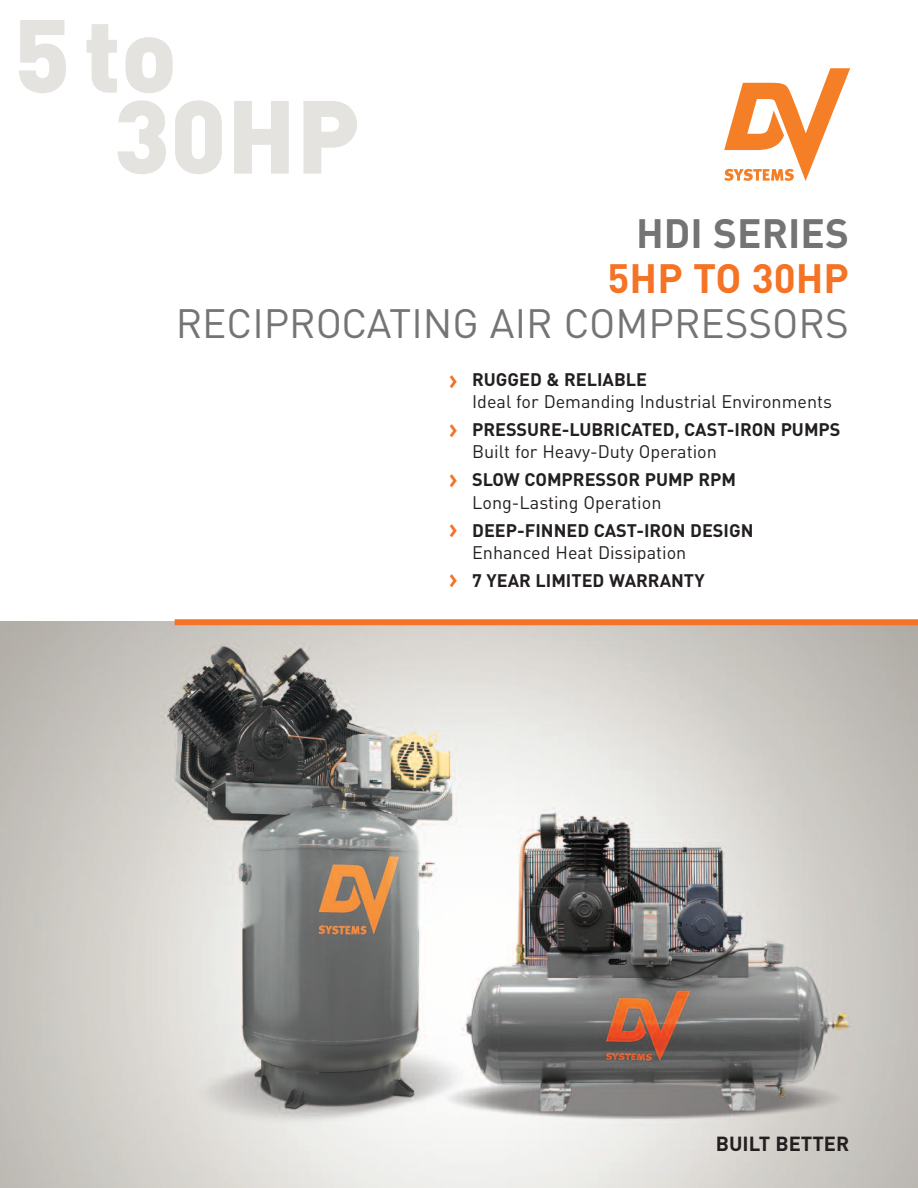
<style>
.page{position:relative;width:918px;height:1188px;background:#fff}
.page>*{position:absolute;margin:0;border:0;box-sizing:border-box;transform-origin:0 0}
.t1{font:900 102px/81px "DINOT";color:#e5e3e0}
.t2{font:40.5px "DINOT";color:#757474}
.t3{font:700 40.5px "DINOT";color:#757474}
.t4{font:700 40.5px "DINOT";color:#f47325}
.t5{font:700 21px "Meta";color:#f47325;scale:.95 1}
.t6{font:700 20.25px "DINOT";color:#231f20}
.t7{font:700 18px "DINOT";color:#231f20}
.t8{font:18px "DINOT";color:#231f20}
</style>
<div class="page">
<img style="left:0;top:621px;width:918px;height:567px">
<svg style="left:724px;top:68px;width:126px;height:113px"></svg>
<div style="left:175px;top:619px;width:743px;height:6px;background:#f47325"></div>
<h1 class="t1" style="left:113px;top:25px;width:248px;text-indent:-100px">5to<br>30HP</h1>
<h2 class="t3" style="left:636px;top:220px;width:214px">HDI SERIES</h2>
<h2 class="t4" style="left:608px;top:265px;width:243px">5HP TO 30HP</h2>
<h2 class="t2" style="left:176px;top:310px;width:675px">RECIPROCATING AIR COMPRESSORS</h2>
<p class="t5" style="left:449px;top:368px;width:10px">&gt;</p>
<p class="t5" style="left:449px;top:418px;width:10px">&gt;</p>
<p class="t5" style="left:449px;top:467px;width:10px">&gt;</p>
<p class="t5" style="left:449px;top:517px;width:10px">&gt;</p>
<p class="t5" style="left:449px;top:567px;width:10px">&gt;</p>
<p class="t7" style="left:472px;top:373px;width:176px">RUGGED &amp; RELIABLE</p>
<p class="t8" style="left:472px;top:395px;width:361px">Ideal for Demanding Industrial Environments</p>
<p class="t7" style="left:472px;top:423px;width:370px">PRESSURE-LUBRICATED, CAST-IRON PUMPS</p>
<p class="t8" style="left:472px;top:446px;width:246px">Built for Heavy-Duty Operation</p>
<p class="t7" style="left:472px;top:473px;width:265px">SLOw COMPRESSOR PUMP RPM</p>
<p class="t8" style="left:472px;top:496px;width:191px">Long-Lasting Operation</p>
<p class="t7" style="left:472px;top:524px;width:283px">DEEP-FINNED CAST-IRON DESIGN</p>
<p class="t8" style="left:472px;top:546px;width:216px">Enhanced Heat Dissipation</p>
<p class="t7" style="left:472px;top:574px;width:234px">7 YEAR LIMITED wARRANTY</p>
<p class="t6" style="left:716px;top:1136px;width:135px">BUILT BETTER</p>
</div>
